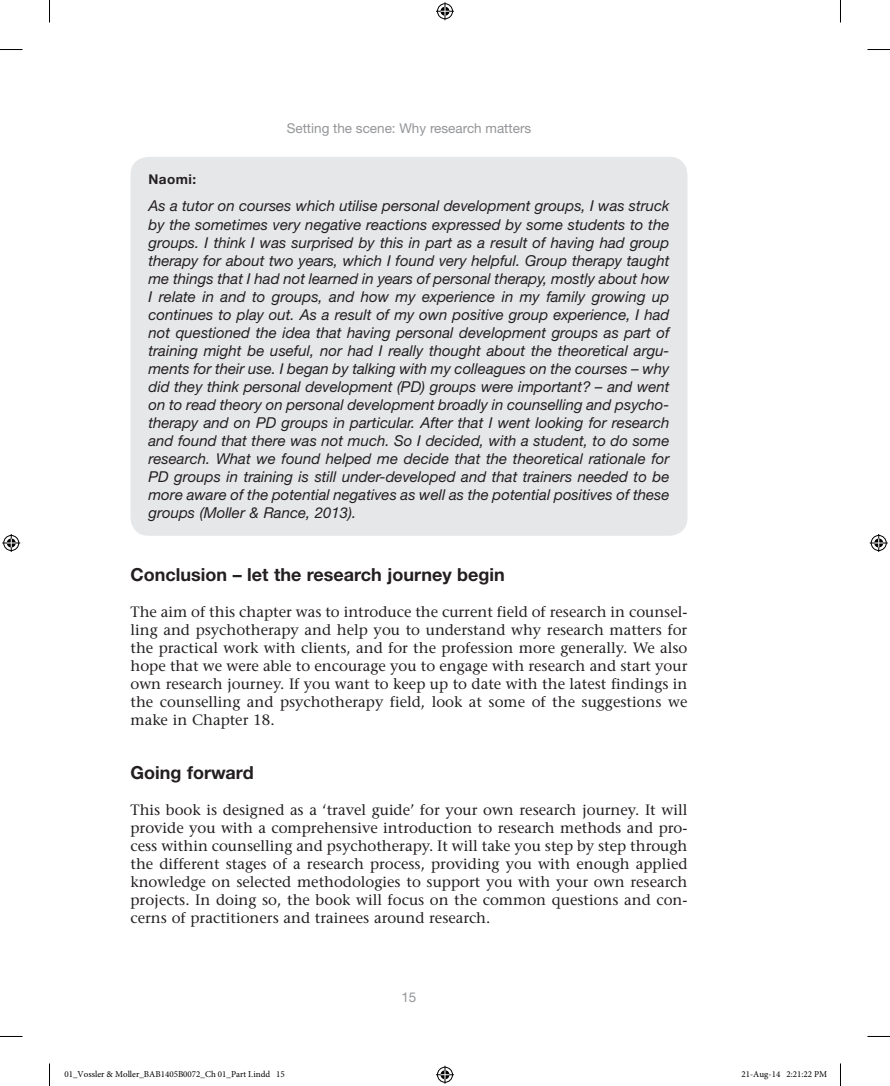
<style>
.page{position:relative;width:890px;height:1086px;background:#fff}
.page>*{position:absolute;margin:0;border:0;box-sizing:border-box;transform-origin:0 0}
.t1{font:700 18px "Helvetica Neue LT Std";color:#231f20}
.BX2_BTEXT{font:italic 15px/18px "Helvetica Neue LT Std";color:#231f20;text-align:justify}
.TEXT{font:500 15px/18px "Stone Serif Std";color:#231f20;text-align:justify}
.t2{font:13.5px "Helvetica Neue LT Std";color:#939598}
.BX2_BH1{font:700 13.5px "Helvetica Neue LT Std";letter-spacing:.03em;color:#231f20}
.t3{font:9px "Minion Pro";color:#000}
</style>
<div class="page">
<div style="left:130px;top:157px;width:557px;height:379px;background:#e6e7e9;border-radius:18px"></div>
<svg style="left:0;top:49px;width:22px;height:1px"></svg>
<svg style="left:867px;top:49px;width:23px;height:1px"></svg>
<svg style="left:0;top:1036px;width:22px;height:1px"></svg>
<svg style="left:867px;top:1036px;width:23px;height:1px"></svg>
<svg style="left:49px;top:0;width:1px;height:23px"></svg>
<svg style="left:49px;top:1063px;width:1px;height:22px"></svg>
<svg style="left:840px;top:0;width:1px;height:23px"></svg>
<svg style="left:840px;top:1063px;width:1px;height:22px"></svg>
<svg style="left:436px;top:2px;width:18px;height:18px"></svg>
<svg style="left:436px;top:1065px;width:18px;height:18px"></svg>
<svg style="left:2px;top:534px;width:18px;height:18px"></svg>
<svg style="left:870px;top:534px;width:18px;height:18px"></svg>
<p class="t2" style="left:287px;top:120px;width:246px">Setting the scene: Why research matters</p>
<p class="BX2_BH1" style="left:148px;top:171px;width:49px">Naomi:</p>
<p class="BX2_BTEXT" style="left:148px;top:197px;width:522px">As a tutor on courses which utilise personal development groups, I was struck by the sometimes very negative reactions expressed by some students to the groups. I think I was surprised by this in part as a result of having had group therapy for about two years, which I found very helpful. Group therapy taught me things that I had not learned in years of personal therapy, mostly about how I relate in and to groups, and how my experience in my family growing up continues to play out. As a result of my own positive group experience, I had not questioned the idea that having personal development groups as part of training might be useful, nor had I really thought about the theoretical argu&shy;ments for their use. I began by talking with my colleagues on the courses – why did they think personal development (PD) groups were important? – and went on to read theory on personal development broadly in counselling and psycho&shy;therapy and on PD groups in particular. After that I went looking for research and found that there was not much. So I decided, with a student, to do some research. What we found helped me decide that the theoretical rationale for PD groups in training is still under-developed and that trainers needed to be more aware of the potential negatives as well as the potential positives of these groups (Moller &amp; Rance, 2013).</p>
<h1 class="t1" style="left:130px;top:563px;width:376px">Conclusion – let the research journey begin</h1>
<p class="TEXT" style="left:130px;top:602px;width:558px">The aim of this chapter was to introduce the current field of research in counsel&shy;ling and psychotherapy and help you to understand why research matters for the practical work with clients, and for the profession more generally. We also hope that we were able to encourage you to engage with research and start your own research journey. If you want to keep up to date with the latest findings in the counselling and psychotherapy field, look at some of the suggestions we make in Chapter 18.</p>
<h1 class="t1" style="left:130px;top:761px;width:125px">Going forward</h1>
<p class="TEXT" style="left:130px;top:800px;width:558px">This book is designed as a ‘travel guide’ for your own research journey. It will provide you with a comprehensive introduction to research methods and pro&shy;cess within counselling and psychotherapy. It will take you step by step through the different stages of a research process, providing you with enough applied knowledge on selected methodologies to support you with your own research projects. In doing so, the book will focus on the common questions and con&shy;cerns of practitioners and trainees around research.</p>
<p class="t2" style="left:401px;top:988px;width:17px">15</p>
<p class="t3" style="left:64px;top:1068px;width:222px">01_Vossler &amp; Moller_BAB1405B0072_Ch 01_Part I.indd 15</p>
<p class="t3" style="left:741px;top:1068px;width:87px">21-Aug-14 2:21:22 PM</p>
</div>
